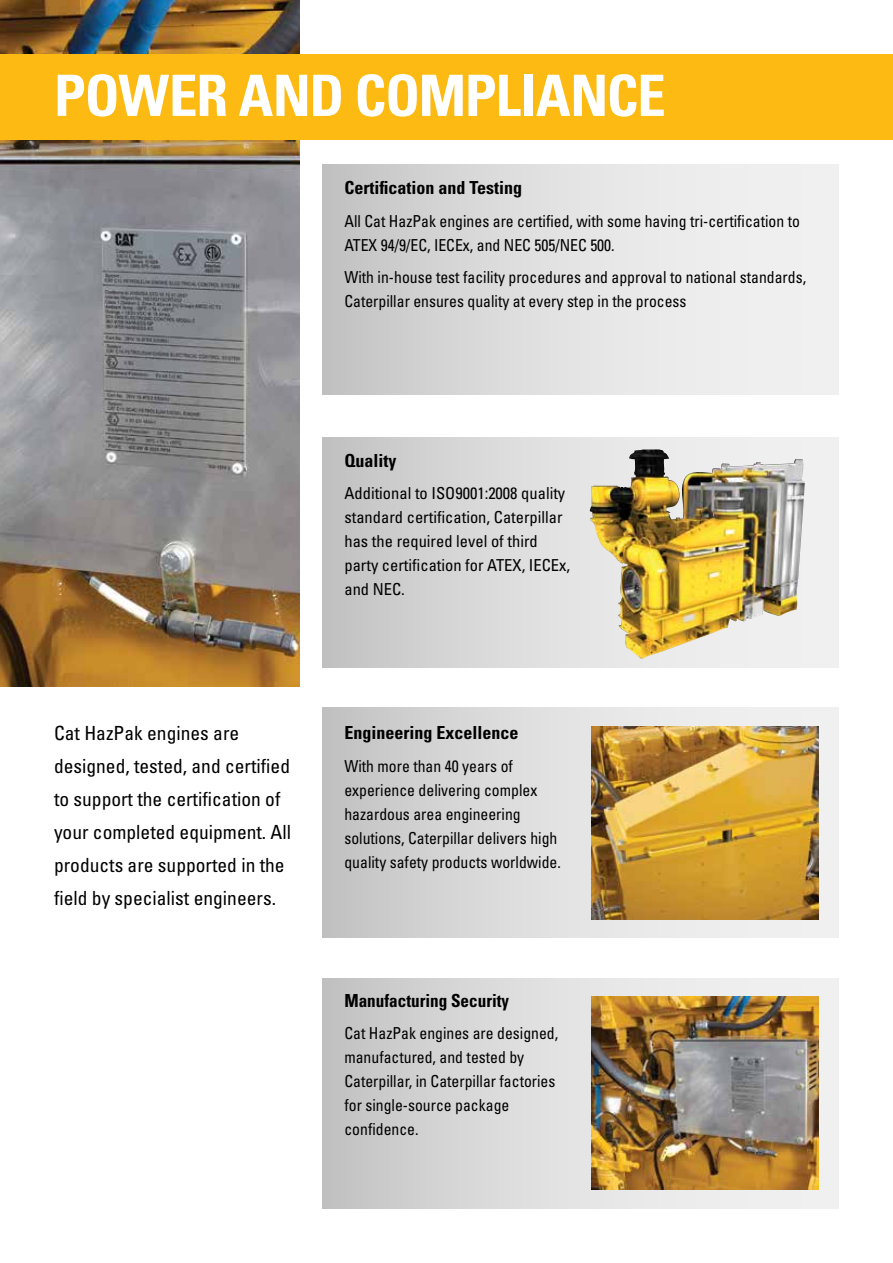
<style>
.page{position:relative;width:893px;height:1263px;background:#fff}
.page>*{position:absolute;margin:0;border:0;box-sizing:border-box;transform-origin:0 0}
.t1{font:700 condensed 57px "Univers LT Std";letter-spacing:-.02em;color:#fff}
.t2{font:condensed 19.5px/33px "Univers LT Std";color:#000}
.t3{font:700 condensed 18px "Univers LT Std";color:#000}
.t4{font:700 condensed 18px "Univers LT Std";color:#000;scale:.95 1}
.t5{font:condensed 16.5px/24px "Univers LT Std";color:#000;scale:.95 1}
.t6{font:condensed 16.5px/24px "Univers LT Std";color:#000}
</style>
<div class="page">
<img style="left:0;top:0;width:300px;height:687px">
<div style="left:0;top:54px;width:893px;height:85px;background:#fdba12"></div>
<div style="left:323px;top:164px;width:516px;height:230px;background:linear-gradient(to right,#c8c8c8,#f8f8f8)"></div>
<div style="left:323px;top:437px;width:516px;height:230px;background:linear-gradient(to right,#c8c8c8,#f8f8f8)"></div>
<div style="left:323px;top:708px;width:516px;height:230px;background:linear-gradient(to right,#c8c8c8,#f8f8f8)"></div>
<div style="left:323px;top:979px;width:516px;height:230px;background:linear-gradient(to right,#c9c9ca,#f5f1ec)"></div>
<img style="left:591px;top:726px;width:228px;height:193px">
<img style="left:591px;top:996px;width:228px;height:193px">
<img style="left:588px;top:449px;width:217px;height:210px">
<h1 class="t1" style="left:54px;top:61px;width:613px">POWER AND COMPLIANCE</h1>
<p class="t3" style="left:344px;top:177px;width:179px">Certification and Testing</p>
<p class="t5" style="left:344px;top:209px;width:481px">All Cat HazPak engines are certified, with some having tri-certification to<br>ATEX 94/9/EC, IECEx, and NEC 505/NEC 500.</p>
<p class="t5" style="left:344px;top:265px;width:488px">With in-house test facility procedures and approval to national standards,<br>Caterpillar ensures quality at every step in the process</p>
<p class="t2" style="left:54px;top:716px;width:239px">Cat HazPak engines are designed, tested, and certified to support the certification of your completed equipment. All products are supported in the field by specialist engineers.</p>
<p class="t3" style="left:344px;top:449px;width:54px">Quality</p>
<p class="t6" style="left:344px;top:481px;width:227px">Additional to ISO9001:2008 quality standard certification, Caterpillar has the required level of third party certification for ATEX, IECEx, and NEC.</p>
<p class="t3" style="left:344px;top:722px;width:176px">Engineering Excellence</p>
<p class="t5" style="left:344px;top:753px;width:229px">With more than 40 years of experience delivering complex hazardous area engineering solutions, Caterpillar delivers high quality safety products worldwide.</p>
<p class="t4" style="left:344px;top:989px;width:175px">Manufacturing Security</p>
<p class="t5" style="left:344px;top:1021px;width:227px">Cat HazPak engines are designed, manufactured, and tested by<br>Caterpillar, in Caterpillar factories for single-source package confidence.</p>
</div>
